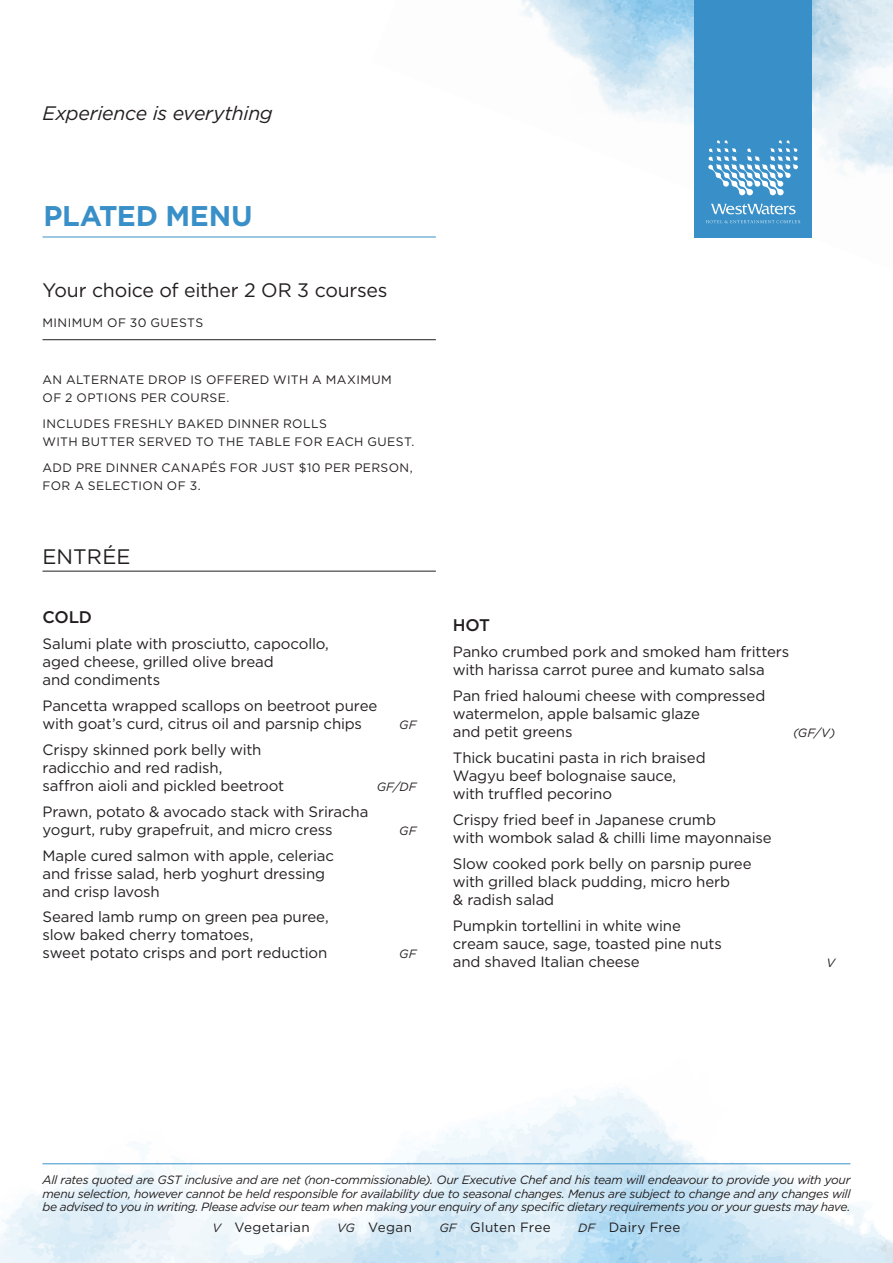
<style>
.page{position:relative;width:893px;height:1263px;background:#fff}
.page>*{position:absolute;margin:0;border:0;box-sizing:border-box;transform-origin:0 0}
.body{font:700 28.5px "Gotham HTF";letter-spacing:-.01em;color:#3990c8}
.body-2{font:21px "Gotham HTF";letter-spacing:.005em;color:#231f20}
.body-3{font:19.5px "Gotham HTF";letter-spacing:-.015em;color:#231f20}
.HEADING{font:italic 19.5px "Gotham HTF";letter-spacing:-.015em;color:#231f20}
.body-4{font:500 16.8px "Gotham HTF";letter-spacing:-.015em;color:#231f20}
.body-5{font:15px/18px "Gotham HTF";letter-spacing:-.01em;color:#231f20}
.body-6{font:13.5px "Gotham HTF";letter-spacing:.02em;color:#231f20}
.body-7{font:12.3px/18px "Gotham HTF";letter-spacing:.03em;color:#231f20}
.body-8{font:italic 12px/13.5px "Gotham HTF";letter-spacing:-.025em;color:#231f20;text-align:justify}
.s1{font-style:italic;font-size:12px}
</style>
<div class="page">
<img style="left:371px;top:0;width:522px;height:238px">
<img style="left:0;top:1087px;width:893px;height:176px">
<div style="left:694px;top:0;width:118px;height:237px;background:#3990c8"></div>
<svg style="left:706px;top:204px;width:94px;height:19px"></svg>
<svg style="left:708px;top:140px;width:90px;height:55px"></svg>
<hr style="left:43px;top:1163px;width:807px;height:1px;background:#3990c8">
<hr style="left:43px;top:571px;width:393px;height:1px;background:#231f20">
<hr style="left:43px;top:339px;width:393px;height:1px;background:#231f20">
<hr style="left:43px;top:237px;width:393px;height:1px;background:#3990c8">
<p class="HEADING" style="left:43px;top:103px;width:232px">Experience is everything</p>
<p class="body" style="left:44px;top:200px;width:211px">PLATED MENU</p>
<p class="body-3" style="left:43px;top:280px;width:347px">Your choice of either 2 OR 3 courses</p>
<p class="body-7" style="left:43px;top:313px;width:162px">MINIMUM OF 30 GUESTS</p>
<p class="body-7" style="left:43px;top:371px;width:351px">AN ALTERNATE DROP IS OFFERED WITH A MAXIMUM<br>OF 2 OPTIONS PER COURSE.</p>
<p class="body-7" style="left:43px;top:415px;width:373px">INCLUDES FRESHLY BAKED DINNER ROLLS<br>WITH BUTTER SERVED TO THE TABLE FOR EACH GUEST.</p>
<p class="body-7" style="left:43px;top:459px;width:372px">ADD PRE DINNER CANAPÉS FOR JUST $10 PER PERSON,<br>FOR A SELECTION OF 3.</p>
<p class="body-2" style="left:43px;top:545px;width:90px">ENTRÉE</p>
<p class="body-4" style="left:43px;top:607px;width:51px">COLD</p>
<p class="body-5" style="left:43px;top:634px;width:288px">Salumi plate with prosciutto, capocollo, aged cheese, grilled olive bread<br>and condiments</p>
<p class="body-5" style="left:43px;top:696px;width:336px">Pancetta wrapped scallops on beetroot puree with goat’s curd, citrus oil and parsnip chips</p>
<p class="body-8" style="left:399px;top:718px;width:19px">GF</p>
<p class="body-5" style="left:43px;top:740px;width:243px">Crispy skinned pork belly with radicchio and red radish,<br>saffron aioli and pickled beetroot</p>
<p class="body-5" style="left:43px;top:802px;width:327px">Prawn, potato &amp; avocado stack with Sriracha yogurt, ruby grapefruit, and micro cress</p>
<p class="body-5" style="left:43px;top:846px;width:293px">Maple cured salmon with apple, celeriac and frisse salad, herb yoghurt dressing and crisp lavosh</p>
<p class="body-5" style="left:43px;top:908px;width:288px">Seared lamb rump on green pea puree, slow baked cherry tomatoes,<br>sweet potato crisps and port reduction</p>
<p class="body-8" style="left:377px;top:779px;width:42px">GF/DF</p>
<p class="body-8" style="left:399px;top:823px;width:19px">GF</p>
<p class="body-8" style="left:399px;top:947px;width:19px">GF</p>
<p class="body-4" style="left:453px;top:615px;width:39px">HOT</p>
<p class="body-5" style="left:453px;top:642px;width:338px">Panko crumbed pork and smoked ham fritters with harissa carrot puree and kumato salsa</p>
<p class="body-5" style="left:453px;top:686px;width:314px">Pan fried haloumi cheese with compressed watermelon, apple balsamic glaze<br>and petit greens</p>
<p class="body-8" style="left:793px;top:726px;width:44px">(GF/V)</p>
<p class="body-5" style="left:453px;top:748px;width:254px">Thick bucatini pasta in rich braised<br>Wagyu beef bolognaise sauce, with truffled pecorino</p>
<p class="body-5" style="left:453px;top:810px;width:320px">Crispy fried beef in Japanese crumb<br>with wombok salad &amp; chilli lime mayonnaise</p>
<p class="body-5" style="left:453px;top:854px;width:300px">Slow cooked pork belly on parsnip puree with grilled black pudding, micro herb<br>&amp; radish salad</p>
<p class="body-5" style="left:453px;top:916px;width:271px">Pumpkin tortellini in white wine cream sauce, sage, toasted pine nuts and shaved Italian cheese</p>
<p class="body-8" style="left:826px;top:955px;width:10px">V</p>
<p class="body-8" style="left:43px;top:1173px;width:809px">All rates quoted are GST inclusive and are net (non-commissionable). Our Executive Chef and his team will endeavour to provide you with your menu selection, however cannot be held responsible for availability due to seasonal changes. Menus are subject to change and any changes will be advised to you in writing. Please advise our team when making your enquiry of any specific dietary requirements you or your guests may have.</p>
<p class="body-6" style="left:212px;top:1219px;width:99px"><span class="s1">V</span> Vegetarian</p>
<p class="body-6" style="left:337px;top:1219px;width:76px"><span class="s1">VG</span> Vegan</p>
<p class="body-6" style="left:439px;top:1219px;width:113px"><span class="s1">GF</span> Gluten Free</p>
<p class="body-6" style="left:578px;top:1219px;width:104px"><span class="s1">DF</span> Dairy Free</p>
</div>
